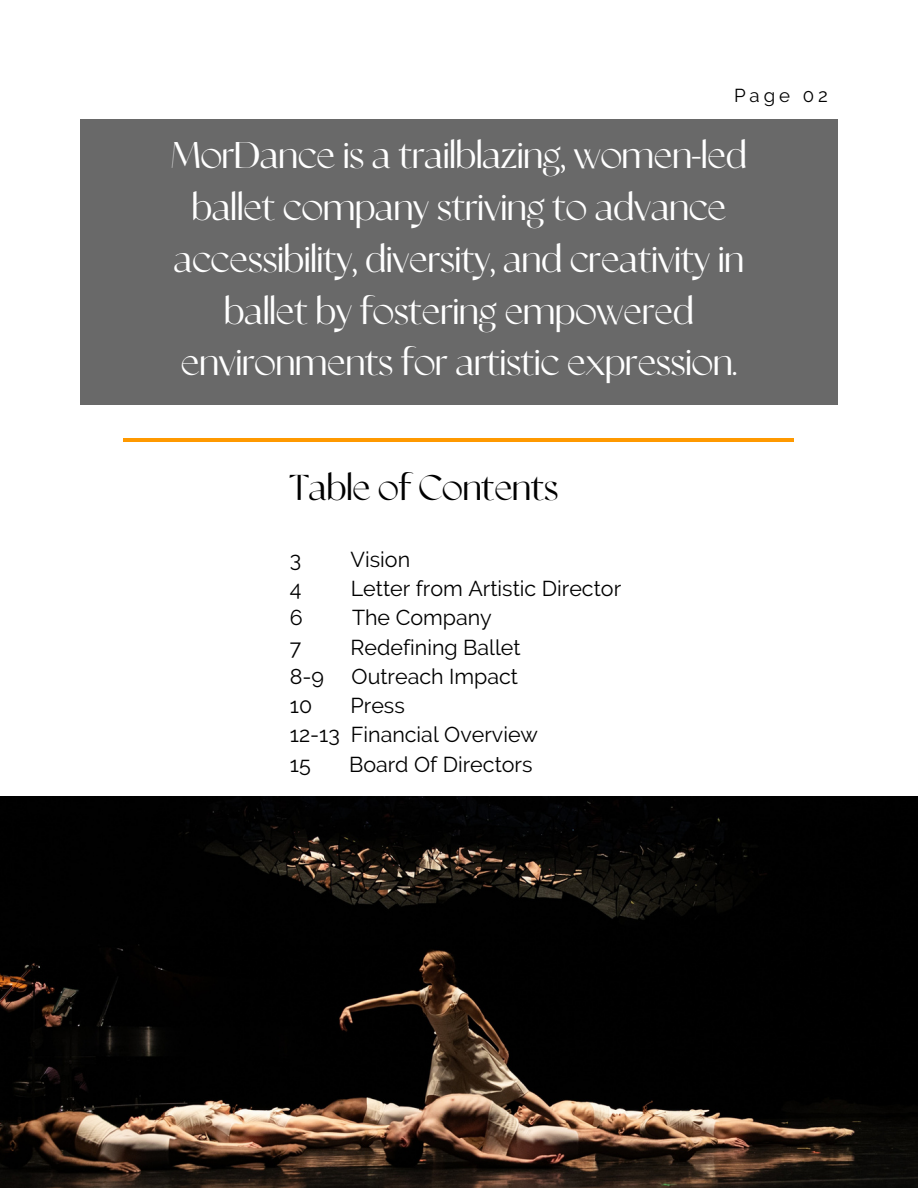
<style>
.page{position:relative;width:918px;height:1188px;background:#fff}
.page>*{position:absolute;margin:0;border:0;box-sizing:border-box;transform-origin:0 0}
.t1{font:700 37.2px/51.8px "Classico";color:#fff;text-align:center}
.t2{font:700 36px "Classico";color:#000}
.t3{font:21.45px/29.2px "Raleway";color:#000}
.t4{font:18.6px "Raleway";letter-spacing:.21em;color:#000}
</style>
<div class="page">
<img style="left:0;top:796px;width:918px;height:392px">
<div style="left:80px;top:119px;width:758px;height:285px;background:#696969"></div>
<hr style="left:124px;top:438px;width:670px;height:3px;background:#f90">
<p class="t4" style="left:734px;top:84px;width:95px">Page 02</p>
<h1 class="t1" style="left:171px;top:132px;width:577px">MorDance is a trailblazing, women-led ballet company striving to advance accessibility, diversity, and creativity in ballet by fostering empowered environments for artistic expression.</h1>
<p class="t2" style="left:290px;top:472px;width:270px">Table of Contents</p>
<h1 class="t3" style="left:290px;top:545px;width:13px">3</h1>
<h1 class="t3" style="left:351px;top:545px;width:61px">Vision</h1>
<h1 class="t3" style="left:290px;top:574px;width:13px">4</h1>
<h1 class="t3" style="left:351px;top:574px;width:272px">Letter from Artistic Director</h1>
<h1 class="t3" style="left:290px;top:603px;width:14px">6</h1>
<h1 class="t3" style="left:352px;top:603px;width:141px">The Company</h1>
<h1 class="t3" style="left:290px;top:632px;width:13px">7</h1>
<h1 class="t3" style="left:351px;top:632px;width:172px">Redefining Ballet</h1>
<h1 class="t3" style="left:290px;top:662px;width:36px">8-9</h1>
<h1 class="t3" style="left:352px;top:662px;width:168px">Outreach Impact</h1>
<h1 class="t3" style="left:290px;top:691px;width:24px">10</h1>
<h1 class="t3" style="left:290px;top:691px;width:250px;text-indent:61px">Press<br>12-13 Financial Overview<br>15</h1>
<h1 class="t3" style="left:349px;top:749px;width:185px">Board Of Directors</h1>
</div>
